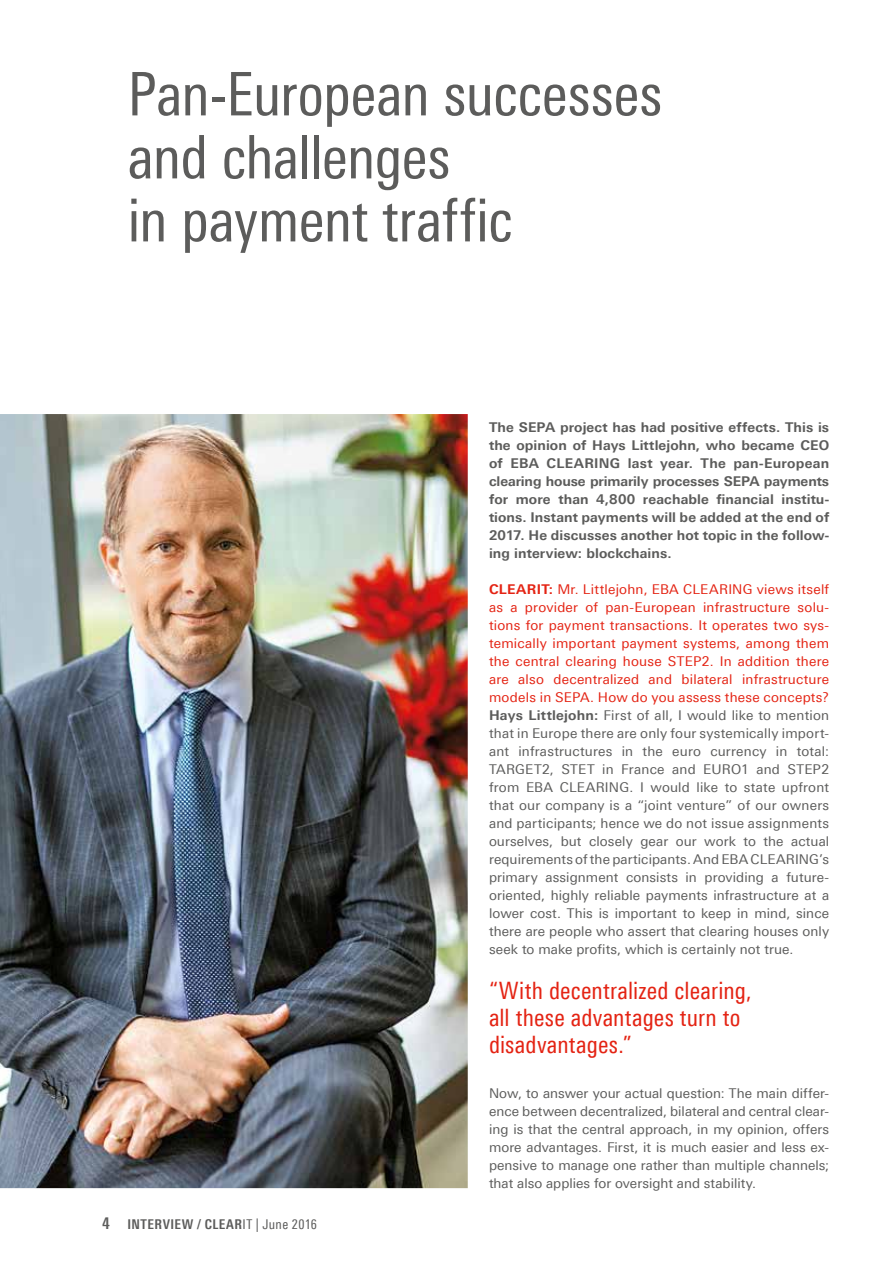
<style>
.page{position:relative;width:893px;height:1263px;background:#fff}
.page>*{position:absolute;margin:0;border:0;box-sizing:border-box;transform-origin:0 0}
.t1{font:condensed 60px/63px "LT Univers";letter-spacing:-.015em;color:#5c5c5b}
.t2{font:condensed 24px/27px "LT Univers";letter-spacing:.01em;color:#e42313}
.t3{font:700 condensed 16.5px "LT Univers";color:#5c5c5b}
.t4{font:13.5px/18px "LT Univers Basic";letter-spacing:.005em;color:#5c5c5b;text-align:justify}
.t5{font:700 13.5px/18px "LT Univers Basic";letter-spacing:.005em;color:#5c5c5b;text-align:justify}
.t6{font:700 condensed 13.5px "LT Univers";letter-spacing:.035em;color:#5c5c5b}
.s1{font-weight:400}
.s2{font-weight:700;color:#e42313}
.s3{color:#e42313}
.s4{font-weight:700}
</style>
<div class="page">
<img style="left:0;top:414px;width:468px;height:774px">
<h1 class="t1" style="left:128px;top:62px;width:536px">Pan-European successes and challenges<br>in payment traffic</h1>
<p class="t3" style="left:102px;top:1213px;width:9px">4</p>
<p class="t6" style="left:128px;top:1216px;width:191px">INTERVIEW / CLEAR<span class="s1">IT | June 2016</span></p>
<p class="t5" style="left:489px;top:418px;width:342px">The SEPA project has had positive effects. This is the opinion of Hays Littlejohn, who became CEO of EBA CLEARING last year. The pan-European clearing house primarily processes SEPA payments for more than 4,800 reachable financial institu&shy;tions. Instant payments will be added at the end of 2017. He discusses another hot topic in the follow&shy;ing interview: blockchains.</p>
<p class="t4" style="left:489px;top:580px;width:342px"><span class="s2">CLEARIT:</span> <span class="s3">Mr. Littlejohn, EBA CLEARING views itself as a provider of pan-European infrastructure solu&shy;tions for payment transactions. It operates two sys&shy;temically important payment systems, among them the central clearing house STEP2. In addition there are also decentralized and bilateral infrastructure models in SEPA. How do you assess these concepts?<br></span><span class="s4">Hays Littlejohn:</span> First of all, I would like to mention that in Europe there are only four systemically import&shy;ant infrastructures in the euro currency in total:<br>TARGET2, STET in France and EURO1 and STEP2 from EBA CLEARING. I would like to state upfront that our company is a “joint venture” of our owners and participants; hence we do not issue assignments ourselves, but closely gear our work to the actual requirements of the participants. And EBA CLEARING’s primary assignment consists in providing a future&shy;oriented, highly reliable payments infrastructure at a lower cost. This is important to keep in mind, since there are people who assert that clearing houses only seek to make profits, which is certainly not true.</p>
<h2 class="t2" style="left:489px;top:977px;width:264px">“With decentralized clearing, all these advantages turn to disadvantages.”</h2>
<p class="t4" style="left:489px;top:1084px;width:342px">Now, to answer your actual question: The main differ&shy;ence between decentralized, bilateral and central clear&shy;ing is that the central approach, in my opinion, offers more advantages. First, it is much easier and less ex&shy;pensive to manage one rather than multiple channels; that also applies for oversight and stability.</p>
</div>
